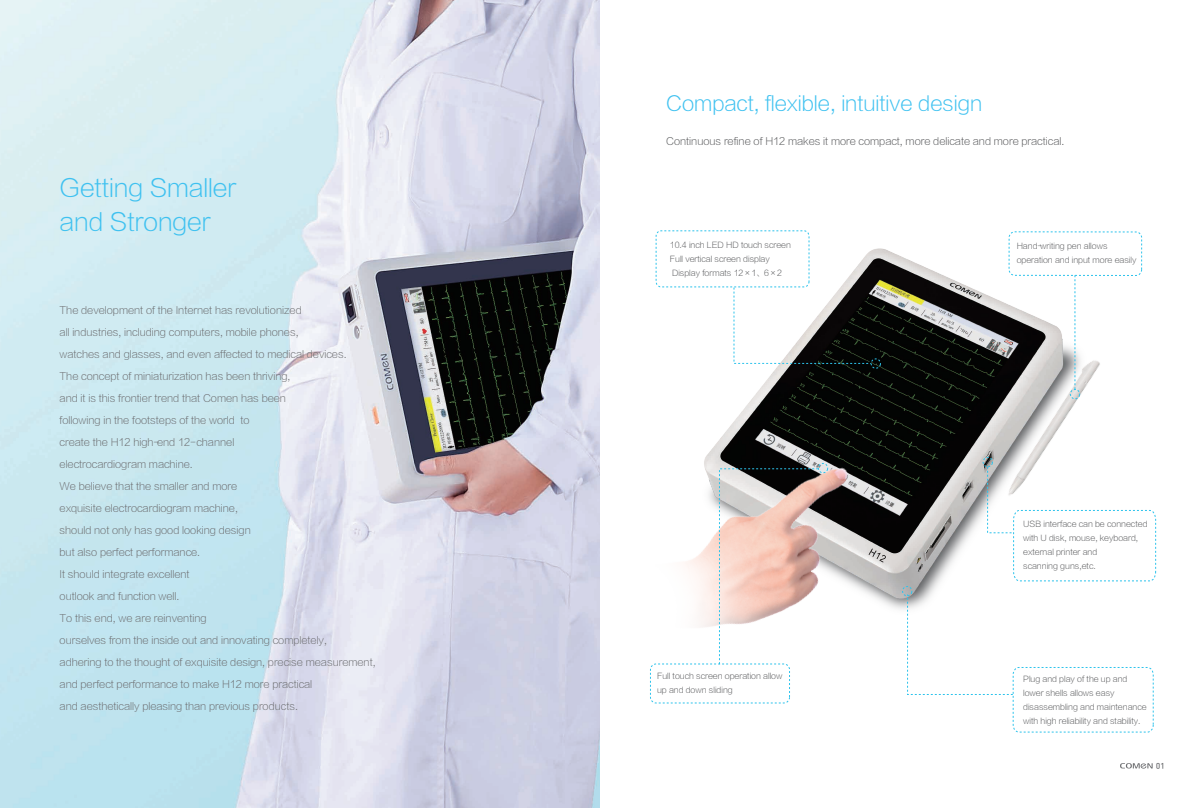
<style>
.page{position:relative;width:1191px;height:808px;background:#fff}
.page>*{position:absolute;margin:0;border:0;box-sizing:border-box;transform-origin:0 0}
.t1{font:24px/34px "FZLTXHJW GB1 0";color:#3ec1f0}
.t2{font:20px "FZLTXHJW GB1 0";color:#3ec1f0}
.t3{font:10px/22px "FZLTXHJW GB1 0";color:#6c6d70}
.t4{font:10px "FZLTXHJW GB1 0";color:#57585a}
.t5{font:8px/14px "FZLTXHJW GB1 0";color:#57585a}
.t6{font:8px "DIN";color:#6c6d70}
</style>
<div class="page">
<img style="left:0;top:0;width:599px;height:808px">
<img style="left:655px;top:230px;width:468px;height:227px">
<img style="left:964px;top:319px;width:159px;height:138px">
<img style="left:575px;top:347px;width:358px;height:419px">
<div style="left:656px;top:231px;width:153px;height:56px;border:1px dashed #2dc3ec;border-radius:5px"></div>
<div style="left:650px;top:664px;width:139px;height:39px;border:1px dashed #2dc3ec;border-radius:6px"></div>
<div style="left:1008px;top:232px;width:133px;height:44px;border:1px dashed #2dc3ec;border-radius:6px"></div>
<svg style="left:1070px;top:275px;width:10px;height:124px"></svg>
<svg style="left:719px;top:463px;width:109px;height:202px"></svg>
<svg style="left:733px;top:287px;width:148px;height:82px"></svg>
<svg style="left:902px;top:457px;width:254px;height:275px"></svg>
<svg style="left:1120px;top:763px;width:32px;height:5px"></svg>
<h1 class="t1" style="left:60px;top:172px;width:178px">Getting Smaller and Stronger</h1>
<p class="t3" style="left:60px;top:300px;width:244px">The development of the Internet has revolutionized</p>
<p class="t3" style="left:60px;top:322px;width:240px">all industries, including computers, mobile phones,</p>
<p class="t3" style="left:60px;top:344px;width:288px">watches and glasses, and even affected to medical devices.</p>
<p class="t3" style="left:60px;top:366px;width:232px">The concept of miniaturization has been thriving,</p>
<p class="t3" style="left:60px;top:388px;width:228px">and it is this frontier trend that Comen has been</p>
<p class="t3" style="left:60px;top:410px;width:191px">following in the footsteps of the world to</p>
<p class="t3" style="left:60px;top:432px;width:176px">create the H12 high-end 12- channel</p>
<p class="t3" style="left:60px;top:454px;width:135px">electrocardiogram machine.</p>
<p class="t3" style="left:60px;top:476px;width:179px">We believe that the smaller and more</p>
<p class="t3" style="left:60px;top:498px;width:180px">exquisite electrocardiogram machine,</p>
<p class="t3" style="left:60px;top:520px;width:193px">should not only has good looking design</p>
<p class="t3" style="left:60px;top:542px;width:142px">but also perfect performance.</p>
<p class="t3" style="left:60px;top:564px;width:132px">It should integrate excellent</p>
<p class="t3" style="left:60px;top:586px;width:121px">outlook and function well.</p>
<p class="t3" style="left:60px;top:608px;width:269px">To this end, we are reinventing<br>ourselves from the inside out and innovating completely,</p>
<p class="t3" style="left:60px;top:652px;width:317px">adhering to the thought of exquisite design, precise measurement,</p>
<p class="t3" style="left:60px;top:674px;width:254px">and perfect performance to make H12 more practical</p>
<p class="t3" style="left:60px;top:696px;width:240px">and aesthetically pleasing than previous products.</p>
<h2 class="t2" style="left:666px;top:92px;width:317px">Compact, flexible, intuitive design</h2>
<p class="t4" style="left:666px;top:135px;width:399px">Continuous refine of H12 makes it more compact, more delicate and more practical.</p>
<p class="t5" style="left:670px;top:239px;width:123px">10.4 inch LED HD touch screen<br>Full vertical screen display<br>Display formats 12×1、6×2</p>
<p class="t5" style="left:1016px;top:239px;width:121px">Hand-writing pen allows operation and input more easily</p>
<p class="t5" style="left:657px;top:669px;width:127px">Full touch screen operation allow up and down sliding</p>
<p class="t5" style="left:1023px;top:517px;width:126px">USB interface can be connected with U disk, mouse, keyboard, external printer and<br>scanning guns,etc.</p>
<p class="t5" style="left:1023px;top:672px;width:125px">Plug and play of the up and lower shells allows easy disassembling and maintenance with high reliability and stability.</p>
<p class="t6" style="left:1156px;top:762px;width:10px">01</p>
</div>
